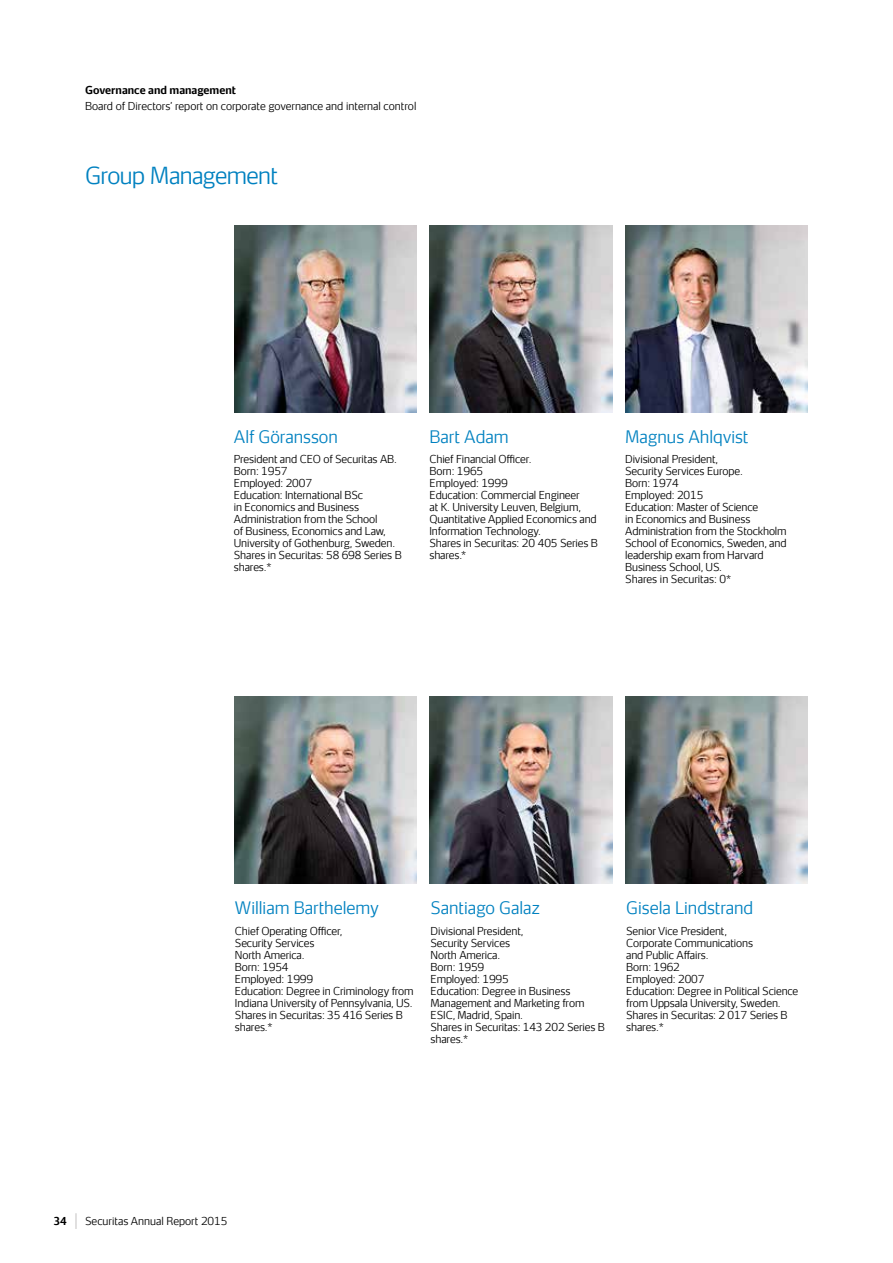
<style>
.page{position:relative;width:893px;height:1263px;background:#fff}
.page>*{position:absolute;margin:0;border:0;box-sizing:border-box;transform-origin:0 0}
.t1{font:300 22.5px "Securitas Sans TT";letter-spacing:-.025em;color:#0081c0}
.t2{font:300 16.5px "Securitas Sans TT";color:#0081c0}
.t3{font:300 10.5px/12px "Securitas Sans TT";letter-spacing:-.01em;color:#000}
.t4{font:700 10.5px "Securitas Sans TT";color:#000}
</style>
<div class="page">
<img style="left:234px;top:225px;width:183px;height:187px">
<img style="left:234px;top:697px;width:183px;height:187px">
<img style="left:430px;top:225px;width:182px;height:187px">
<img style="left:430px;top:697px;width:182px;height:187px">
<img style="left:625px;top:225px;width:183px;height:187px">
<img style="left:625px;top:697px;width:183px;height:187px">
<svg style="left:76px;top:1213px;width:1px;height:16px"></svg>
<p class="t4" style="left:85px;top:80px;width:153px">Governance and management</p>
<p class="t3" style="left:85px;top:99px;width:333px">Board of Directors’ report on corporate governance and internal control</p>
<h1 class="t1" style="left:85px;top:157px;width:194px">Group Management</h1>
<h2 class="t2" style="left:234px;top:423px;width:106px">Alf Göransson</h2>
<p class="t3" style="left:234px;top:452px;width:169px">President and CEO of Securitas AB.<br>Born: 1957<br>Employed: 2007<br>Education: International BSc<br>in Economics and Business<br>Administration from the School<br>of Business, Economics and Law,<br>University of Gothenburg, Sweden.<br>Shares in Securitas: 58 698 Series B shares.*</p>
<h2 class="t2" style="left:429px;top:423px;width:81px">Bart Adam</h2>
<p class="t3" style="left:429px;top:452px;width:170px">Chief Financial Officer.<br>Born: 1965<br>Employed: 1999<br>Education: Commercial Engineer<br>at K. University Leuven, Belgium,<br>Quantitative Applied Economics and<br>Information Technology.<br>Shares in Securitas: 20 405 Series B shares.*</p>
<h2 class="t2" style="left:625px;top:423px;width:125px">Magnus Ahlqvist</h2>
<p class="t3" style="left:625px;top:452px;width:163px">Divisional President,<br>Security Services Europe.<br>Born: 1974<br>Employed: 2015<br>Education: Master of Science<br>in Economics and Business<br>Administration from the Stockholm<br>School of Economics, Sweden, and leadership exam from Harvard<br>Business School, US.<br>Shares in Securitas: 0*</p>
<h2 class="t2" style="left:235px;top:894px;width:146px">William Barthelemy</h2>
<p class="t3" style="left:235px;top:924px;width:180px">Chief Operating Officer,<br>Security Services<br>North America.<br>Born: 1954<br>Employed: 1999<br>Education: Degree in Criminology from<br>Indiana University of Pennsylvania, US.<br>Shares in Securitas: 35 416 Series B shares.*</p>
<h2 class="t2" style="left:431px;top:894px;width:111px">Santiago Galaz</h2>
<p class="t3" style="left:431px;top:924px;width:176px">Divisional President,<br>Security Services<br>North America.<br>Born: 1959<br>Employed: 1995<br>Education: Degree in Business<br>Management and Marketing from<br>ESIC, Madrid, Spain.<br>Shares in Securitas: 143 202 Series B shares.*</p>
<h2 class="t2" style="left:626px;top:894px;width:129px">Gisela Lindstrand</h2>
<p class="t3" style="left:626px;top:924px;width:174px">Senior Vice President,<br>Corporate Communications<br>and Public Affairs.<br>Born: 1962<br>Employed: 2007<br>Education: Degree in Political Science from Uppsala University, Sweden.<br>Shares in Securitas: 2 017 Series B shares.*</p>
<p class="t4" style="left:54px;top:1211px;width:15px">34</p>
<p class="t3" style="left:85px;top:1213px;width:144px">Securitas Annual Report 2015</p>
</div>
